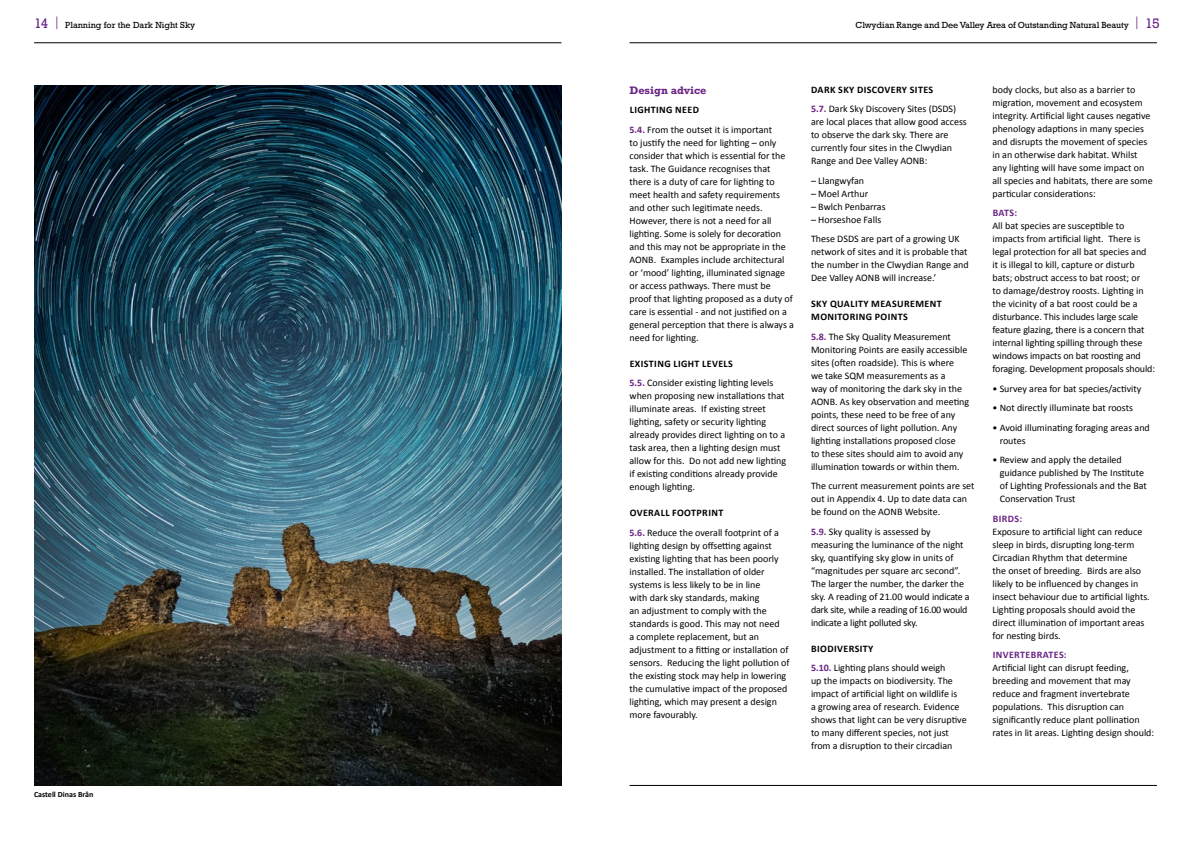
<style>
.page{position:relative;width:1191px;height:842px;background:#fff}
.page>*{position:absolute;margin:0;border:0;box-sizing:border-box;transform-origin:0 0}
.t1{font:700 11px "Rockwell";color:#6a2383}
.t2{font:10px/13px "Calibri";color:#000}
.t3{font:700 10px/13px "Calibri";letter-spacing:.04em;color:#000}
.t4{font:700 10px "Calibri";letter-spacing:.04em;color:#6a2383}
.t5{font:9px "Rockwell";letter-spacing:-.01em;color:#000}
.t6{font:700 8px "Calibri";color:#000}
.s1{font-size:14px;color:#6a2383}
.s2{font-weight:700}
.s3{font-weight:700;color:#6a2383}
</style>
<div class="page">
<hr style="left:34px;top:43px;width:527px;height:1px;background:#000">
<hr style="left:629px;top:43px;width:528px;height:1px;background:#000">
<hr style="left:34px;top:785px;width:527px;height:1px;background:#000">
<hr style="left:629px;top:785px;width:528px;height:1px;background:#000">
<img style="left:34px;top:85px;width:527px;height:700px">
<p class="t5" style="left:34px;top:20px;width:163px"><span class="s1">14</span> <sup>|</sup> Planning for the Dark Night Sky</p>
<p class="t5" style="left:855px;top:20px;width:306px">Clwydian Range and Dee Valley Area of Outstanding Natural Beauty <sup>|</sup> <span class="s1">15</span></p>
<p class="t6" style="left:34px;top:789px;width:61px">Castell Dinas Brân</p>
<p class="t1" style="left:629px;top:83px;width:78px">Design advice</p>
<p class="t2" style="left:629px;top:100px;width:144px;line-height:19.5px"><span class="s2">LIGHTING NEED<br></span><span class="s3">5.4.</span> From the outset it is important</p>
<p class="t2" style="left:629px;top:136px;width:166px">to justify the need for lighting – only consider that which is essential for the task. The Guidance recognises that there is a duty of care for lighting to meet health and safety requirements and other such legitimate needs.<br>However, there is not a need for all lighting. Some is solely for decoration and this may not be appropriate in the AONB. Examples include architectural or ‘mood’ lighting, illuminated signage or access pathways. There must be proof that lighting proposed as a duty of care is essential - and not justified on a general perception that there is always a need for lighting.</p>
<p class="t2" style="left:629px;top:354px;width:145px;line-height:19.5px"><span class="s2">EXISTING LIGHT LEVELS<br></span><span class="s3">5.5.</span> Consider existing lighting levels</p>
<p class="t2" style="left:629px;top:389px;width:158px">when proposing new installations that illuminate areas. If existing street lighting, safety or security lighting already provides direct lighting on to a task area, then a lighting design must allow for this. Do not add new lighting if existing conditions already provide enough lighting.</p>
<p class="t2" style="left:629px;top:503px;width:151px;line-height:19.5px"><span class="s2">OVERALL FOOTPRINT<br></span><span class="s3">5.6.</span> Reduce the overall footprint of a</p>
<p class="t2" style="left:629px;top:539px;width:162px">lighting design by offsetting against existing lighting that has been poorly installed. The installation of older systems is less likely to be in line<br>with dark sky standards, making<br>an adjustment to comply with the standards is good. This may not need<br>a complete replacement, but an adjustment to a fitting or installation of sensors. Reducing the light pollution of the existing stock may help in lowering the cumulative impact of the proposed lighting, which may present a design more favourably.</p>
<p class="t2" style="left:811px;top:80px;width:147px;line-height:19.5px"><span class="s2">DARK SKY DISCOVERY SITES<br></span><span class="s3">5.7.</span> Dark Sky Discovery Sites (DSDS)</p>
<p class="t2" style="left:811px;top:115px;width:157px">are local places that allow good access to observe the dark sky. There are currently four sites in the Clwydian Range and Dee Valley AONB:</p>
<p class="t2" style="left:811px;top:174px;width:55px">– Llangwyfan</p>
<p class="t2" style="left:811px;top:187px;width:59px">– Moel Arthur</p>
<p class="t2" style="left:811px;top:200px;width:76px">– Bwlch Penbarras</p>
<p class="t2" style="left:811px;top:210px;width:150px;line-height:19.5px">– Horseshoe Falls<br>These DSDS are part of a growing UK</p>
<p class="t2" style="left:811px;top:245px;width:159px;text-align:justify">network of sites and it is probable that the number in the Clwydian Range and Dee Valley AONB will increase.’</p>
<p class="t3" style="left:811px;top:297px;width:132px">SKY QUALITY MEASUREMENT<br>MONITORING POINTS</p>
<p class="t2" style="left:811px;top:330px;width:160px"><span class="s3">5.8.</span> The Sky Quality Measurement Monitoring Points are easily accessible sites (often roadside). This is where<br>we take SQM measurements as a<br>way of monitoring the dark sky in the AONB. As key observation and meeting points, these need to be free of any direct sources of light pollution. Any lighting installations proposed close<br>to these sites should aim to avoid any illumination towards or within them.</p>
<p class="t2" style="left:811px;top:479px;width:165px">The current measurement points are set out in Appendix 4. Up to date data can be found on the AONB Website.</p>
<p class="t2" style="left:811px;top:525px;width:160px"><span class="s3">5.9.</span> Sky quality is assessed by measuring the luminance of the night sky, quantifying sky glow in units of “magnitudes per square arc second”.<br>The larger the number, the darker the sky. A reading of 21.00 would indicate a dark site, while a reading of 16.00 would indicate a light polluted sky.</p>
<p class="t2" style="left:811px;top:639px;width:136px;line-height:19.5px"><span class="s2">BIODIVERSITY<br></span><span class="s3">5.10.</span> Lighting plans should weigh</p>
<p class="t2" style="left:811px;top:674px;width:157px">up the impacts on biodiversity. The impact of artificial light on wildlife is<br>a growing area of research. Evidence shows that light can be very disruptive to many different species, not just from a disruption to their circadian</p>
<p class="t2" style="left:992px;top:83px;width:162px">body clocks, but also as a barrier to migration, movement and ecosystem integrity. Artificial light causes negative phenology adaptions in many species and disrupts the movement of species in an otherwise dark habitat. Whilst any lighting will have some impact on all species and habitats, there are some particular considerations:</p>
<p class="t4" style="left:992px;top:206px;width:26px">BATS:</p>
<p class="t2" style="left:992px;top:219px;width:164px">All bat species are susceptible to impacts from artificial light. There is legal protection for all bat species and<br>it is illegal to kill, capture or disturb bats; obstruct access to bat roost; or<br>to damage/destroy roosts. Lighting in the vicinity of a bat roost could be a disturbance. This includes large scale feature glazing, there is a concern that internal lighting spilling through these windows impacts on bat roosting and foraging. Development proposals should:</p>
<p class="t2" style="left:992px;top:382px;width:150px">• Survey area for bat species/activity</p>
<p class="t2" style="left:992px;top:401px;width:142px">• Not directly illuminate bat roosts</p>
<p class="t2" style="left:999px;top:421px;width:152px;text-indent:-7px">• Avoid illuminating foraging areas and routes</p>
<p class="t2" style="left:999px;top:453px;width:149px;text-indent:-7px">• Review and apply the detailed guidance published by The Institute of Lighting Professionals and the Bat<br>Conservation Trust</p>
<p class="t4" style="left:992px;top:512px;width:31px">BIRDS:</p>
<p class="t2" style="left:992px;top:525px;width:159px">Exposure to artificial light can reduce sleep in birds, disrupting long-term Circadian Rhythm that determine<br>the onset of breeding. Birds are also likely to be influenced by changes in insect behaviour due to artificial lights.<br>Lighting proposals should avoid the direct illumination of important areas for nesting birds.</p>
<p class="t4" style="left:992px;top:648px;width:76px">INVERTEBRATES:</p>
<p class="t2" style="left:992px;top:661px;width:163px">Artificial light can disrupt feeding, breeding and movement that may reduce and fragment invertebrate populations. This disruption can significantly reduce plant pollination rates in lit areas. Lighting design should:</p>
</div>
